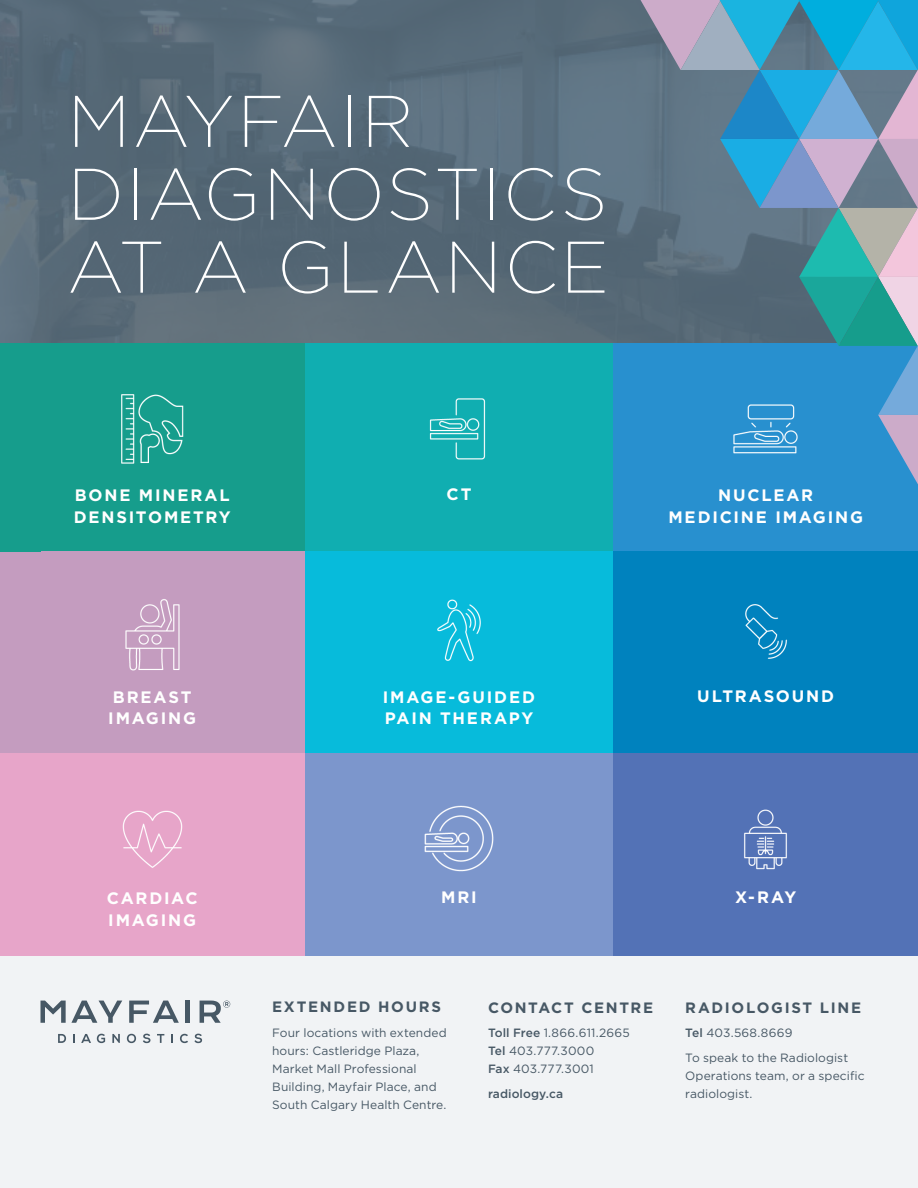
<style>
.page{position:relative;width:918px;height:1188px;background:#fff}
.page>*{position:absolute;margin:0;border:0;box-sizing:border-box;transform-origin:0 0}
.Body_Text{font:200 72.9px/72.9px "Gotham";letter-spacing:.035em;color:#fff}
.Body_Text-2{font:700 16.5px/21.6px "Gotham";letter-spacing:.11em;color:#fff}
.Body_Text-3{font:700 15px "Gotham";letter-spacing:.115em;color:#475865}
.Body_Text-4{font:12px/18px "Gotham";letter-spacing:.005em;color:#475865}
.Body_Text-5{font:500 12px "Gotham";letter-spacing:.005em;color:#475865}
.s1{font-weight:500}
</style>
<div class="page">
<svg style="left:0;top:0;width:641px;height:343px;background:#586a78"></svg>
<div style="left:0;top:955px;width:918px;height:233px;background:#f1f3f5"></div>
<svg style="left:40px;top:1001px;width:82px;height:22px"></svg>
<svg style="left:129px;top:1001px;width:50px;height:22px"></svg>
<div style="left:185px;top:1001px;width:5px;height:22px;background:#475865"></div>
<svg style="left:58px;top:1034px;width:8px;height:9px"></svg>
<svg style="left:73px;top:1034px;width:2px;height:9px"></svg>
<svg style="left:81px;top:1034px;width:10px;height:9px"></svg>
<svg style="left:97px;top:1034px;width:8px;height:9px"></svg>
<svg style="left:112px;top:1034px;width:8px;height:9px"></svg>
<svg style="left:127px;top:1034px;width:9px;height:9px"></svg>
<svg style="left:143px;top:1034px;width:7px;height:9px"></svg>
<svg style="left:157px;top:1034px;width:7px;height:9px"></svg>
<svg style="left:171px;top:1034px;width:2px;height:9px"></svg>
<svg style="left:180px;top:1034px;width:8px;height:9px"></svg>
<svg style="left:194px;top:1034px;width:8px;height:9px"></svg>
<svg style="left:200px;top:1001px;width:30px;height:22px"></svg>
<div style="left:290px;top:343px;width:338px;height:209px;background:#10aeb1"></div>
<div style="left:290px;top:551px;width:338px;height:203px;background:#07bbdb"></div>
<div style="left:290px;top:753px;width:338px;height:202px;background:#7c96cc"></div>
<img style="left:429px;top:398px;width:57px;height:62px">
<img style="left:424px;top:805px;width:70px;height:67px">
<img style="left:437px;top:599px;width:44px;height:63px">
<div style="left:614px;top:343px;width:304px;height:209px;background:#2890cf"></div>
<div style="left:614px;top:551px;width:304px;height:203px;background:#0082be"></div>
<div style="left:614px;top:753px;width:304px;height:202px;background:#5372b6"></div>
<img style="left:745px;top:604px;width:42px;height:55px">
<img style="left:744px;top:809px;width:43px;height:61px">
<div style="left:0;top:343px;width:304px;height:209px;background:#169d8c"></div>
<div style="left:0;top:551px;width:304px;height:203px;background:#c49cbf"></div>
<div style="left:0;top:753px;width:304px;height:202px;background:#e7a5c9"></div>
<img style="left:121px;top:394px;width:63px;height:70px">
<img style="left:125px;top:599px;width:55px;height:72px">
<img style="left:122px;top:810px;width:61px;height:58px">
<svg style="left:641px;top:0;width:277px;height:484px"></svg>
<p class="Body_Text" style="left:68px;top:82px;width:543px">MAYFAIR<br>DIAGNOSTICS<br>AT A GLANCE</p>
<p class="Body_Text-2" style="left:74px;top:484px;width:159px">BONE MINERAL<br>DENSITOMETRY</p>
<p class="Body_Text-2" style="left:108px;top:686px;width:89px">BREAST<br>IMAGING</p>
<p class="Body_Text-2" style="left:447px;top:483px;width:26px">CT</p>
<p class="Body_Text-2" style="left:383px;top:686px;width:154px">IMAGE-GUIDED<br>PAIN THERAPY</p>
<p class="Body_Text-2" style="left:668px;top:484px;width:196px;text-align:center">NUCLEAR<br>MEDICINE IMAGING</p>
<p class="Body_Text-2" style="left:697px;top:685px;width:138px">ULTRASOUND</p>
<p class="Body_Text-2" style="left:107px;top:887px;width:92px">CARDIAC<br>IMAGING</p>
<p class="Body_Text-2" style="left:441px;top:886px;width:37px">MRI</p>
<p class="Body_Text-2" style="left:735px;top:886px;width:63px">X-RAY</p>
<p class="Body_Text-3" style="left:272px;top:997px;width:170px">EXTENDED HOURS</p>
<p class="Body_Text-4" style="left:272px;top:1023px;width:176px">Four locations with extended hours: Castleridge Plaza,<br>Market Mall Professional<br>Building, Mayfair Place, and<br>South Calgary Health Centre.</p>
<p class="Body_Text-3" style="left:488px;top:997px;width:167px">CONTACT CENTRE</p>
<p class="Body_Text-4" style="left:488px;top:1024px;width:143px"><span class="s1">Toll Free</span> 1.866.611.2665</p>
<p class="Body_Text-4" style="left:488px;top:1042px;width:108px"><span class="s1">Tel</span> 403.777.3000</p>
<p class="Body_Text-4" style="left:488px;top:1060px;width:107px"><span class="s1">Fax</span> 403.777.3001</p>
<p class="Body_Text-5" style="left:488px;top:1086px;width:77px">radiology.ca</p>
<p class="Body_Text-3" style="left:685px;top:997px;width:177px">RADIOLOGIST LINE</p>
<p class="Body_Text-4" style="left:685px;top:1024px;width:109px"><span class="s1">Tel</span> 403.568.8669</p>
<p class="Body_Text-4" style="left:685px;top:1049px;width:181px">To speak to the Radiologist<br>Operations team, or a specific radiologist.</p>
</div>
